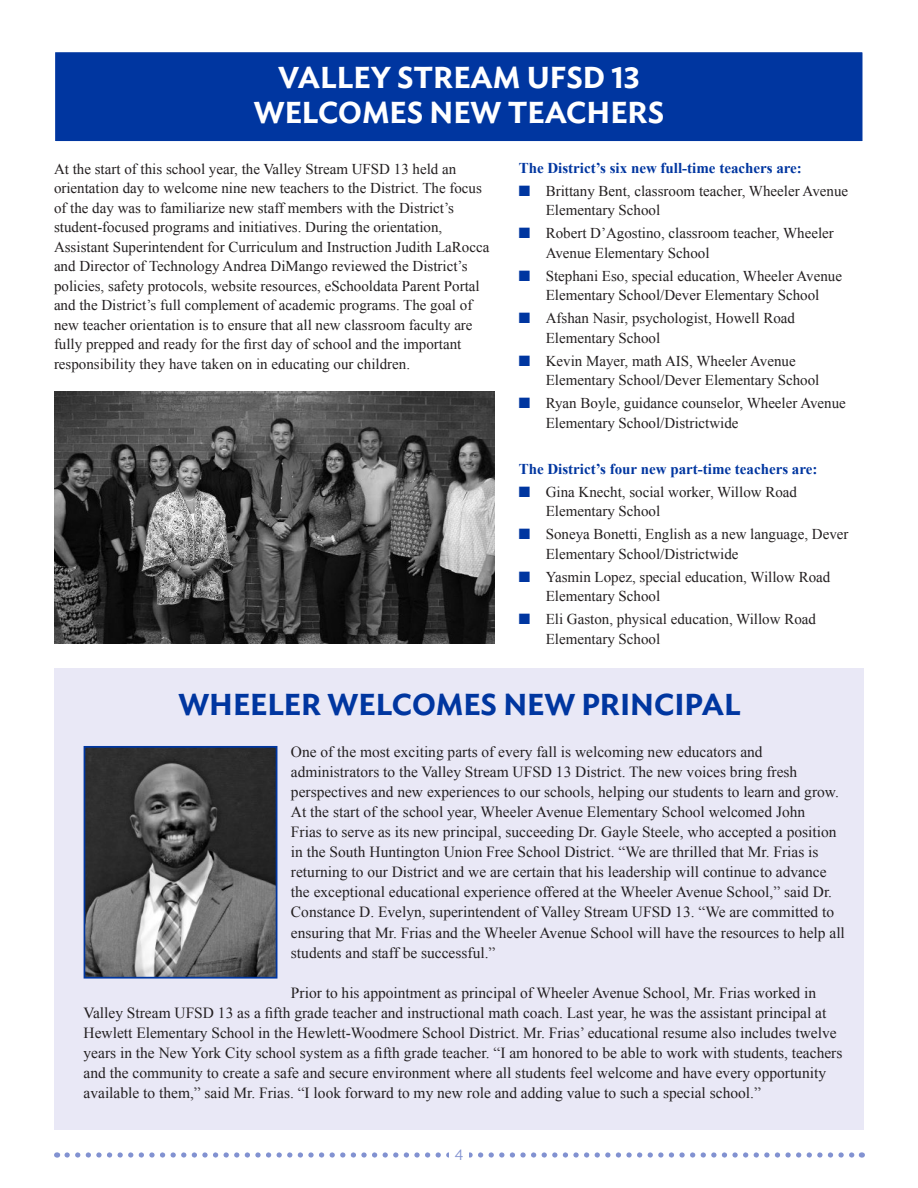
<style>
.page{position:relative;width:918px;height:1188px;background:#fff}
.page>*{position:absolute;margin:0;border:0;box-sizing:border-box;transform-origin:0 0}
.t1{font:600 30px "Ideal Sans";color:#fff}
.t2{font:600 30px "Ideal Sans";color:#0036a0}
.No_Spacing{font:15.45px/20.1px "Times New Roman";color:#231f20}
.t3{font:15px/19.5px "Times New Roman";color:#231f20}
.t4{font:700 15px "Times New Roman";color:#0036a0}
.t5{font:300 15px "Ideal Sans";color:#8292d1}
.s1{color:#0036a0}
</style>
<div class="page">
<div style="left:54px;top:51px;width:810px;height:92px;background:#0036a0;border:2px solid #fff"></div>
<div style="left:54px;top:668px;width:810px;height:462px;background:#e9e8f6"></div>
<img style="left:54px;top:392px;width:441px;height:252px">
<img style="left:87px;top:749px;width:187px;height:227px">
<div style="left:84px;top:746px;width:193px;height:233px;border:2px solid #0036a0"></div>
<svg style="left:67px;top:1152px;width:795px;height:6px"></svg>
<div style="left:449px;top:1148px;width:20px;height:19px;background:#fff"></div>
<p class="t1" style="left:278px;top:54px;width:363px">VALLEY STREAM UFSD 13</p>
<p class="t1" style="left:254px;top:89px;width:412px">WELCOMES NEW TEACHERS</p>
<p class="t3" style="left:54px;top:159px;width:437px">At the start of this school year, the Valley Stream UFSD 13 held an orientation day to welcome nine new teachers to the District. The focus of the day was to familiarize new staff members with the District’s student-focused programs and initiatives. During the orientation, Assistant Superintendent for Curriculum and Instruction Judith LaRocca and Director of Technology Andrea DiMango reviewed the District’s policies, safety protocols, website resources, eSchooldata Parent Portal and the District’s full complement of academic programs. The goal of new teacher orientation is to ensure that all new classroom faculty are fully prepped and ready for the first day of school and the important responsibility they have taken on in educating our children.</p>
<p class="t4" style="left:519px;top:157px;width:285px">The District’s six new full-time teachers are:</p>
<p class="t3" style="left:546px;top:181px;width:304px;text-indent:-27px"><span class="s1">■</span> Brittany Bent, classroom teacher, Wheeler Avenue<br>Elementary School</p>
<p class="t3" style="left:546px;top:223px;width:290px;text-indent:-27px"><span class="s1">■</span> Robert D’Agostino, classroom teacher, Wheeler<br>Avenue Elementary School</p>
<p class="t3" style="left:519px;top:266px;width:325px;text-align:center"><span class="s1">■</span> Stephani Eso, special education, Wheeler Avenue<br>Elementary School/Dever Elementary School</p>
<p class="t3" style="left:546px;top:308px;width:251px;text-indent:-27px"><span class="s1">■</span> Afshan Nasir, psychologist, Howell Road<br>Elementary School</p>
<p class="t3" style="left:546px;top:351px;width:275px;text-indent:-27px"><span class="s1">■</span> Kevin Mayer, math AIS, Wheeler Avenue<br>Elementary School/Dever Elementary School</p>
<p class="t3" style="left:546px;top:393px;width:302px;text-indent:-27px"><span class="s1">■</span> Ryan Boyle, guidance counselor, Wheeler Avenue<br>Elementary School/Districtwide</p>
<p class="t4" style="left:519px;top:458px;width:300px">The District’s four new part-time teachers are:</p>
<p class="t3" style="left:546px;top:482px;width:253px;text-indent:-27px"><span class="s1">■</span> Gina Knecht, social worker, Willow Road<br>Elementary School</p>
<p class="t3" style="left:546px;top:524px;width:304px;text-indent:-27px"><span class="s1">■</span> Soneya Bonetti, English as a new language, Dever<br>Elementary School/Districtwide</p>
<p class="t3" style="left:546px;top:567px;width:286px;text-indent:-27px"><span class="s1">■</span> Yasmin Lopez, special education, Willow Road<br>Elementary School</p>
<p class="t3" style="left:546px;top:609px;width:272px;text-indent:-27px"><span class="s1">■</span> Eli Gaston, physical education, Willow Road<br>Elementary School</p>
<p class="t2" style="left:178px;top:681px;width:564px">WHEELER WELCOMES NEW PRINCIPAL</p>
<p class="No_Spacing" style="left:291px;top:741px;width:555px">One of the most exciting parts of every fall is welcoming new educators and administrators to the Valley Stream UFSD 13 District. The new voices bring fresh perspectives and new experiences to our schools, helping our students to learn and grow.<br>At the start of the school year, Wheeler Avenue Elementary School welcomed John<br>Frias to serve as its new principal, succeeding Dr. Gayle Steele, who accepted a position in the South Huntington Union Free School District. “We are thrilled that Mr. Frias is returning to our District and we are certain that his leadership will continue to advance the exceptional educational experience offered at the Wheeler Avenue School,” said Dr.<br>Constance D. Evelyn, superintendent of Valley Stream UFSD 13. “We are committed to ensuring that Mr. Frias and the Wheeler Avenue School will have the resources to help all students and staff be successful.”</p>
<p class="No_Spacing" style="left:84px;top:982px;width:760px;text-indent:207px">Prior to his appointment as principal of Wheeler Avenue School, Mr. Frias worked in Valley Stream UFSD 13 as a fifth grade teacher and instructional math coach. Last year, he was the assistant principal at Hewlett Elementary School in the Hewlett-Woodmere School District. Mr. Frias’ educational resume also includes twelve years in the New York City school system as a fifth grade teacher. “I am honored to be able to work with students, teachers and the community to create a safe and secure environment where all students feel welcome and have every opportunity available to them,” said Mr. Frias. “I look forward to my new role and adding value to such a special school.”</p>
<p class="t5" style="left:455px;top:1143px;width:10px">4</p>
</div>
